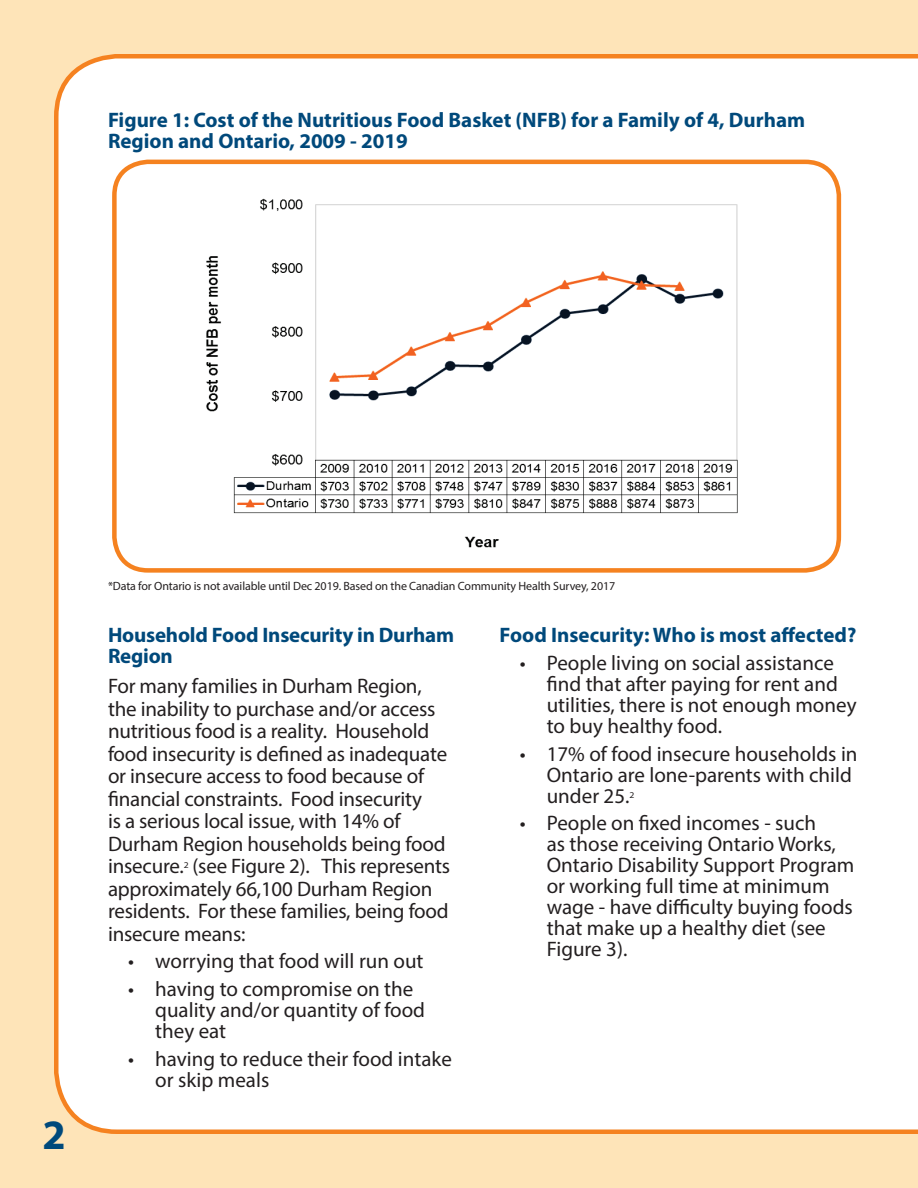
<style>
.page{position:relative;width:918px;height:1188px;background:#fee4b8}
.page>*{position:absolute;margin:0;border:0;box-sizing:border-box;transform-origin:0 0}
.t1{font:700 42px "Myriad Pro";color:#00497b}
.t2{font:21px/21px "Myriad Pro";letter-spacing:-.005em;color:#231f20}
.t3{font:700 21px/21px "Myriad Pro";color:#00497b}
.the_fine_print{font:12px "Myriad Pro";letter-spacing:-.01em;color:#231f20}
.t4{font:8.85px "Myriad Pro";color:#231f20;scale:1.09 1}
</style>
<div class="page">
<div style="left:54px;top:54px;width:864px;height:1080px;background:#fff"></div>
<div style="left:114px;top:162px;width:725px;height:408px;background:#fff;border-radius:34px"></div>
<img style="left:206px;top:198px;width:532px;height:350px">
<div style="left:112px;top:160px;width:729px;height:413px;border:4px solid #f58220;border-radius:34px"></div>
<h2 class="t3" style="left:108px;top:108px;width:699px">Figure 1: Cost of the Nutritious Food Basket (NFB) for a Family of 4, Durham<br>Region and Ontario, 2009 - 2019</h2>
<h1 class="t1" style="left:42px;top:1107px;width:25px">2</h1>
<p class="the_fine_print" style="left:108px;top:579px;width:509px">*Data for Ontario is not available until Dec 2019. Based on the Canadian Community Health Survey, 2017</p>
<h2 class="t3" style="left:108px;top:624px;width:348px">Household Food Insecurity in Durham<br>Region</h2>
<p class="t2" style="left:108px;top:675px;width:344px;line-height:22.5px">For many families in Durham Region, the inability to purchase and/or access nutritious food is a reality. Household food insecurity is defined as inadequate or insecure access to food because of financial constraints. Food insecurity<br>is a serious local issue, with 14% of Durham Region households being food insecure. (see Figure 2). This represents</p>
<h2 class="t3" style="left:500px;top:624px;width:358px">Food Insecurity: Who is most affected?</h2>
<p class="t2" style="left:547px;top:652px;width:311px;text-indent:-27px">• People living on social assistance find that after paying for rent and utilities, there is not enough money to buy healthy food.</p>
<p class="t2" style="left:547px;top:743px;width:312px;text-indent:-27px">• 17% of food insecure households in<br>Ontario are lone-parents with child under 25.</p>
<p class="t4" style="left:630px;top:789px;width:6px">2</p>
<p class="t2" style="left:547px;top:813px;width:309px;text-indent:-27px">• People on fixed incomes - such<br>as those receiving Ontario Works,<br>Ontario Disability Support Program or working full time at minimum wage - have difficulty buying foods that make up a healthy diet (see<br>Figure 3).</p>
<p class="t4" style="left:184px;top:860px;width:6px">2</p>
<p class="t2" style="left:108px;top:877px;width:342px;line-height:22.5px">approximately 66,100 Durham Region residents. For these families, being food insecure means:</p>
<p class="t2" style="left:128px;top:950px;width:297px">• worrying that food will run out</p>
<p class="t2" style="left:155px;top:978px;width:271px;text-indent:-27px">• having to compromise on the quality and/or quantity of food they eat</p>
<p class="t2" style="left:155px;top:1048px;width:298px;text-indent:-27px">• having to reduce their food intake or skip meals</p>
</div>
